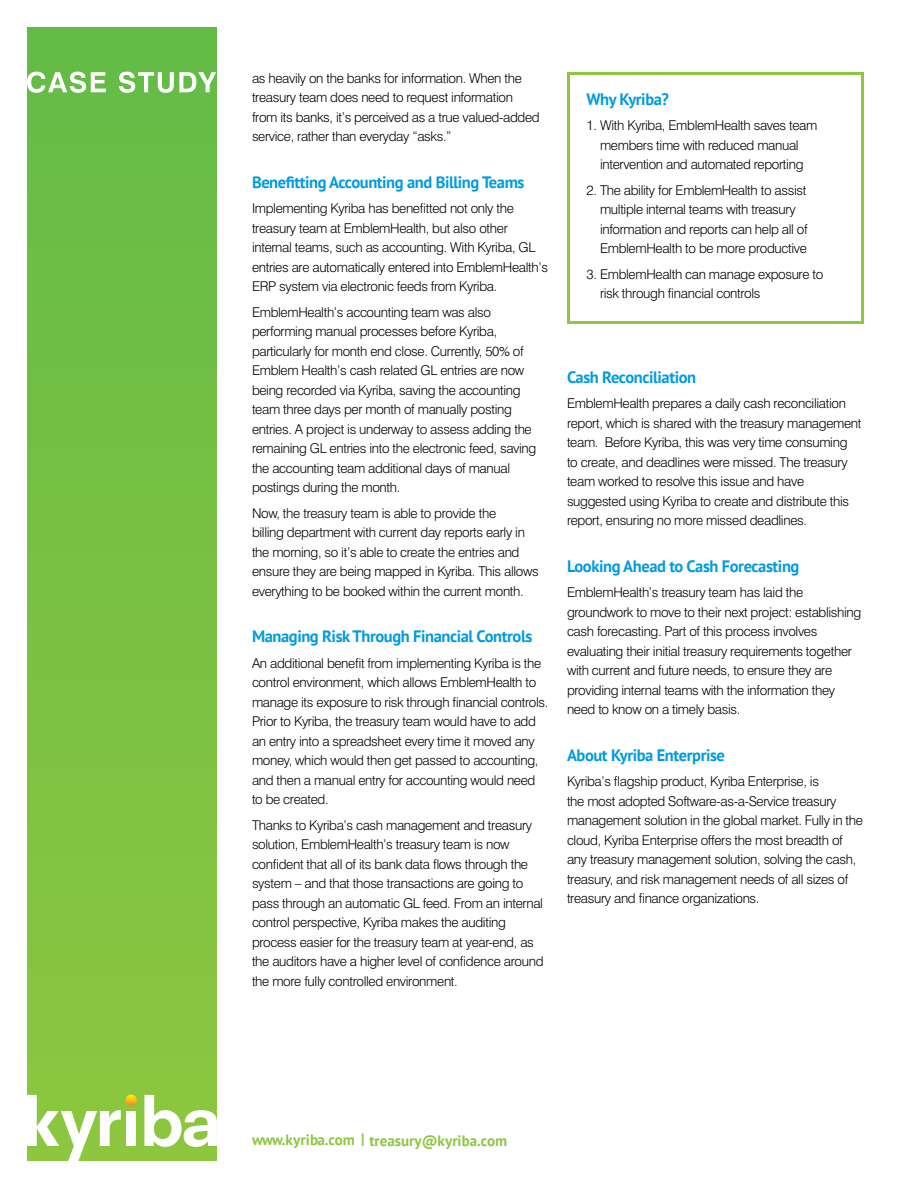
<style>
.page{position:relative;width:918px;height:1188px;background:#fff}
.page>*{position:absolute;margin:0;border:0;box-sizing:border-box;transform-origin:0 0}
.t1{font:700 16.5px "PT Sans";letter-spacing:-.025em;color:#009bdf}
.t2{font:700 15px "PT Sans";color:#8dc63f}
.t3{font:300 13.5px/19.5px "Swiss 721 BT";letter-spacing:-.025em;color:#000}
</style>
<div class="page">
<div style="left:27px;top:27px;width:189px;height:1134px;background:linear-gradient(to bottom,#63bc46,#8ec63f)"></div>
<svg style="left:27px;top:1094px;width:110px;height:67px"></svg>
<svg style="left:144px;top:1095px;width:73px;height:52px"></svg>
<svg style="left:27px;top:72px;width:79px;height:21px"></svg>
<svg style="left:119px;top:72px;width:97px;height:21px"></svg>
<div style="left:567px;top:72px;width:297px;height:252px;border:3px solid #8dc63f"></div>
<p class="t3" style="left:252px;top:68px;width:289px">as heavily on the banks for information. When the treasury team does need to request information from its banks, it’s perceived as a true valued-added service, rather than everyday “asks.”</p>
<p class="t1" style="left:252px;top:171px;width:274px">Benefitting Accounting and Billing Teams</p>
<p class="t3" style="left:252px;top:199px;width:298px">Implementing Kyriba has benefitted not only the treasury team at EmblemHealth, but also other internal teams, such as accounting. With Kyriba, GL entries are automatically entered into EmblemHealth’s ERP system via electronic feeds from Kyriba.</p>
<p class="t3" style="left:252px;top:302px;width:286px">EmblemHealth’s accounting team was also performing manual processes before Kyriba, particularly for month end close. Currently, 50% of Emblem Health’s cash related GL entries are now being recorded via Kyriba, saving the accounting team three days per month of manually posting entries. A project is underway to assess adding the remaining GL entries into the electronic feed, saving the accounting team additional days of manual postings during the month.</p>
<p class="t3" style="left:252px;top:503px;width:288px">Now, the treasury team is able to provide the<br>billing department with current day reports early in the morning, so it’s able to create the entries and ensure they are being mapped in Kyriba. This allows everything to be booked within the current month.</p>
<p class="t1" style="left:252px;top:626px;width:282px">Managing Risk Through Financial Controls</p>
<p class="t3" style="left:252px;top:653px;width:298px">An additional benefit from implementing Kyriba is the control environment, which allows EmblemHealth to manage its exposure to risk through financial controls.<br>Prior to Kyriba, the treasury team would have to add an entry into a spreadsheet every time it moved any money, which would then get passed to accounting, and then a manual entry for accounting would need to be created.</p>
<p class="t3" style="left:252px;top:815px;width:293px">Thanks to Kyriba’s cash management and treasury solution, EmblemHealth’s treasury team is now confident that all of its bank data flows through the system – and that those transactions are going to pass through an automatic GL feed. From an internal control perspective, Kyriba makes the auditing process easier for the treasury team at year-end, as the auditors have a higher level of confidence around the more fully controlled environment.</p>
<p class="t1" style="left:587px;top:88px;width:84px">Why Kyriba?</p>
<p class="t3" style="left:587px;top:116px;width:232px;text-align:center">1. With Kyriba, EmblemHealth saves team members time with reduced manual intervention and automated reporting</p>
<p class="t3" style="left:600px;top:180px;width:209px;text-indent:-14px">2. The ability for EmblemHealth to assist multiple internal teams with treasury information and reports can help all of EmblemHealth to be more productive</p>
<p class="t3" style="left:600px;top:264px;width:225px;text-indent:-14px">3. EmblemHealth can manage exposure to risk through financial controls</p>
<p class="t1" style="left:567px;top:366px;width:131px">Cash Reconciliation</p>
<p class="t3" style="left:567px;top:394px;width:296px">EmblemHealth prepares a daily cash reconciliation report, which is shared with the treasury management team. Before Kyriba, this was very time consuming to create, and deadlines were missed. The treasury team worked to resolve this issue and have suggested using Kyriba to create and distribute this report, ensuring no more missed deadlines.</p>
<p class="t1" style="left:567px;top:555px;width:234px">Looking Ahead to Cash Forecasting</p>
<p class="t3" style="left:567px;top:583px;width:296px">EmblemHealth’s treasury team has laid the groundwork to move to their next project: establishing cash forecasting. Part of this process involves evaluating their initial treasury requirements together with current and future needs, to ensure they are providing internal teams with the information they need to know on a timely basis.</p>
<p class="t1" style="left:567px;top:744px;width:160px">About Kyriba Enterprise</p>
<p class="t3" style="left:567px;top:772px;width:298px">Kyriba’s flagship product, Kyriba Enterprise, is<br>the most adopted Software-as-a-Service treasury management solution in the global market. Fully in the cloud, Kyriba Enterprise offers the most breadth of any treasury management solution, solving the cash, treasury, and risk management needs of all sizes of treasury and finance organizations.</p>
<p class="t2" style="left:252px;top:1131px;width:257px">www.kyriba.com | treasury@kyriba.com</p>
</div>
